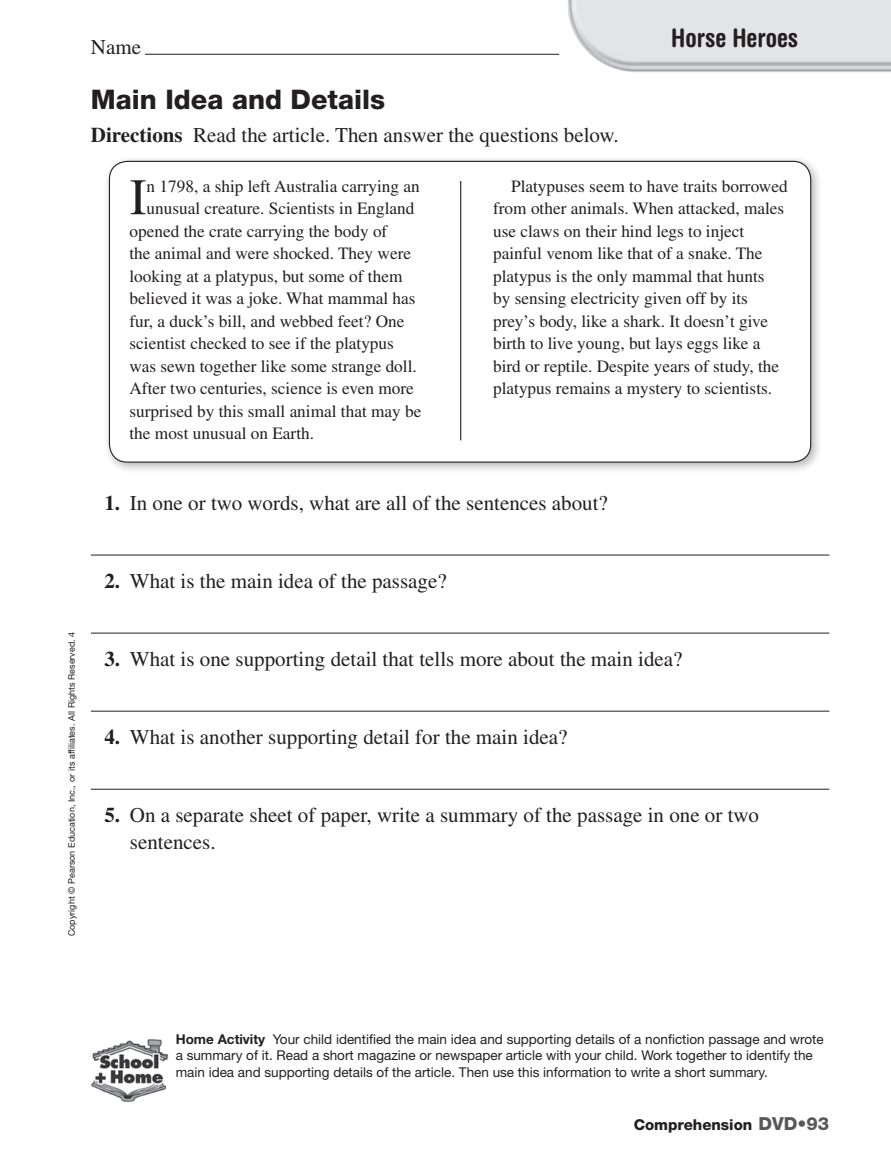
<style>
.page{position:relative;width:891px;height:1175px;background:#fff}
.page>*{position:absolute;margin:0;border:0;box-sizing:border-box;transform-origin:0 0}
.t1{font:51.3px "Times LT Std";color:#231f20}
.t2{font:800 27px "Helvetica Neue LT Std";color:#231f20}
.t3{font:700 condensed 25.5px "Helvetica Rounded LT Std";color:#231f20}
.t4{font:21px/27px "Times LT Std";color:#231f20}
.t5{font:17.25px/22.5px "Times LT Std";color:#231f20}
.t6{font:800 15px "Helvetica Neue LT Std";color:#231f20}
.t7{font:13.5px/16.5px "Helvetica Neue LT Std";color:#231f20}
.t8{font:9px "Helvetica Neue LT Std";color:#231f20}
.s1{font-weight:700}
.s2{font-size:18px;color:#57585a}
</style>
<div class="page">
<img style="left:91px;top:1039px;width:78px;height:64px">
<img style="left:556px;top:0;width:334px;height:72px">
<hr style="left:145px;top:54px;width:414px;height:1px;background:#231f20">
<hr style="left:91px;top:554px;width:738px;height:1px;background:#231f20">
<hr style="left:91px;top:632px;width:738px;height:1px;background:#231f20">
<hr style="left:91px;top:710px;width:738px;height:1px;background:#231f20">
<hr style="left:91px;top:788px;width:738px;height:1px;background:#231f20">
<div style="left:104px;top:155px;width:718px;height:318px;background:#231f20;opacity:.3"></div>
<div style="left:109px;top:161px;width:701px;height:301px;background:#fff;border-radius:18px"></div>
<hr style="left:460px;top:181px;width:1px;height:259px;background:#231f20">
<p class="t4" style="left:91px;top:33px;width:52px">Name</p>
<p class="t3" style="left:671px;top:23px;width:128px">Horse Heroes</p>
<p class="t2" style="left:91px;top:83px;width:296px">Main Idea and Details</p>
<p class="t4" style="left:91px;top:121px;width:529px"><span class="s1">Directions</span> Read the article. Then answer the questions below.</p>
<p class="t1" style="left:129px;top:168px;width:19px">I</p>
<p class="t5" style="left:147px;top:174px;width:275px">n 1798, a ship left Australia carrying an</p>
<p class="t5" style="left:493px;top:174px;width:296px;text-indent:18px">Platypuses seem to have traits borrowed from other animals. When attacked, males use claws on their hind legs to inject painful venom like that of a snake. The platypus is the only mammal that hunts<br>by sensing electricity given off by its prey’s body, like a shark. It doesn’t give birth to live young, but lays eggs like a bird or reptile. Despite years of study, the platypus remains a mystery to scientists.</p>
<p class="t5" style="left:147px;top:197px;width:269px">unusual creature. Scientists in England</p>
<p class="t5" style="left:129px;top:219px;width:259px">opened the crate carrying the body of</p>
<p class="t5" style="left:129px;top:242px;width:283px">the animal and were shocked. They were</p>
<p class="t5" style="left:129px;top:264px;width:274px">looking at a platypus, but some of them</p>
<p class="t5" style="left:129px;top:287px;width:287px">believed it was a joke. What mammal has</p>
<p class="t5" style="left:129px;top:309px;width:276px">fur, a duck’s bill, and webbed feet? One</p>
<p class="t5" style="left:129px;top:332px;width:266px">scientist checked to see if the platypus</p>
<p class="t5" style="left:129px;top:354px;width:289px">was sewn together like some strange doll.</p>
<p class="t5" style="left:129px;top:377px;width:286px">After two centuries, science is even more</p>
<p class="t5" style="left:129px;top:399px;width:293px">surprised by this small animal that may be</p>
<p class="t5" style="left:129px;top:422px;width:186px">the most unusual on Earth.</p>
<p class="t4" style="left:104px;top:489px;width:505px"><span class="s1">1.</span> In one or two words, what are all of the sentences about?</p>
<p class="t8" style="left:66px;top:935px;width:306px;rotate:-90deg">Copyright © Pearson Education, Inc., or its affiliates. All Rights Reserved. 4</p>
<p class="t4" style="left:104px;top:567px;width:344px"><span class="s1">2.</span> What is the main idea of the passage?</p>
<p class="t4" style="left:104px;top:645px;width:579px"><span class="s1">3.</span> What is one supporting detail that tells more about the main idea?</p>
<p class="t4" style="left:104px;top:723px;width:464px"><span class="s1">4.</span> What is another supporting detail for the main idea?</p>
<p class="t4" style="left:130px;top:801px;width:630px;text-indent:-25px"><span class="s1">5.</span> On a separate sheet of paper, write a summary of the passage in one or two sentences.</p>
<p class="t7" style="left:176px;top:1029px;width:649px"><span class="s1">Home Activity</span> Your child identified the main idea and supporting details of a nonfiction passage and wrote a summary of it. Read a short magazine or newspaper article with your child. Work together to identify the main idea and supporting details of the article. Then use this information to write a short summary.</p>
<p class="t6" style="left:633px;top:1115px;width:197px">Comprehension <span class="s2">DVD•93</span></p>
</div>
